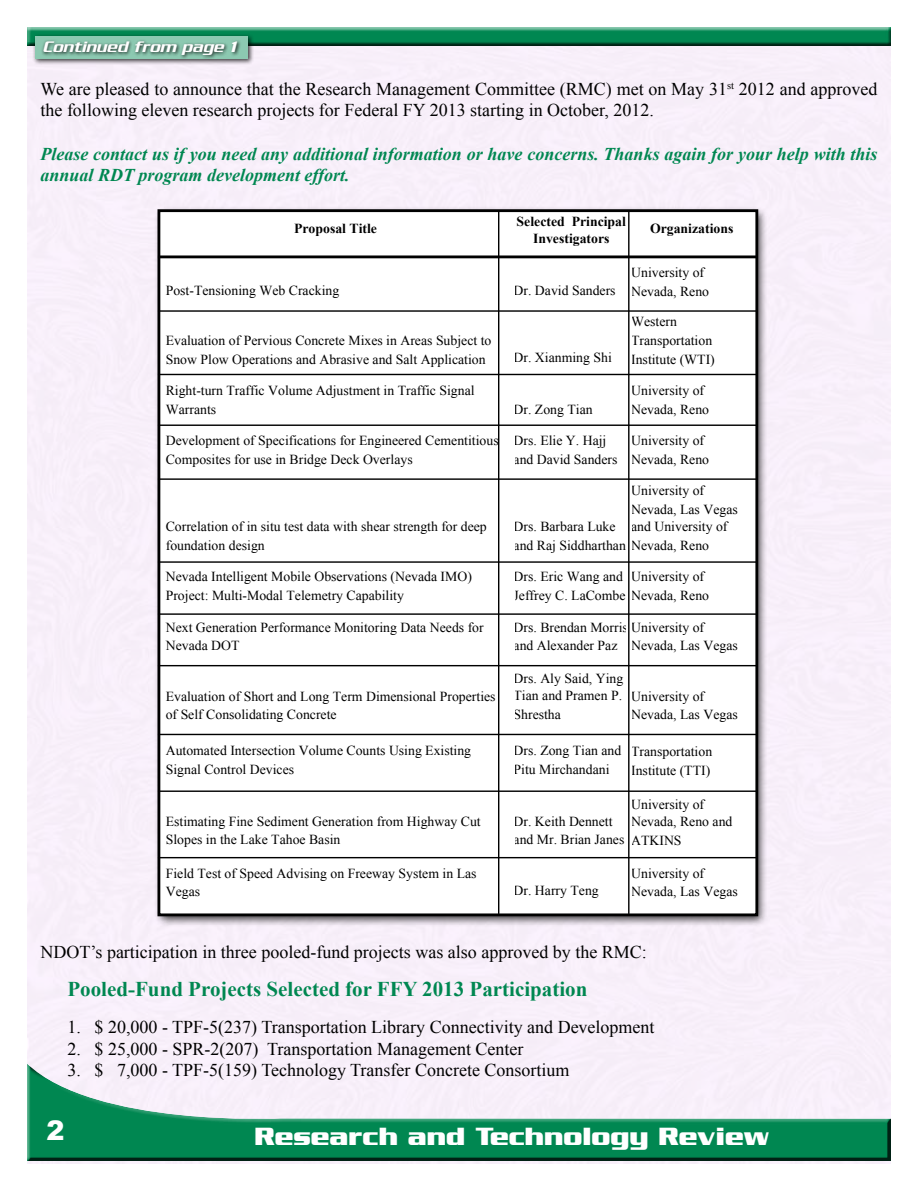
<style>
.page{position:relative;width:918px;height:1188px;background:#fff}
.page>*{position:absolute;margin:0;border:0;box-sizing:border-box;transform-origin:0 0}
.t1{font:700 27px "Serpentine Sans ICG";color:#fff}
.t2{font:900 27px "Arial";color:#fff}
.t3{font:700 21px "Times New Roman";color:#008751}
.t4{font:18px/21.6px "Times New Roman";color:#000}
.t5{font:italic 700 18px/21.6px "Times New Roman";color:#008751}
.t6{font:italic 16.5px "Serpentine Sans ICG";color:#fff}
.t7{font:13.8px/18.8px "Times New Roman";color:#000}
.t8{font:700 13.8px/17.5px "Times New Roman";color:#000;text-align:center}
</style>
<div class="page">
<div style="left:26px;top:1062px;width:866px;height:100px;background:#000;opacity:.75"></div>
<div style="left:26px;top:27px;width:866px;height:21px;background:#000;opacity:.75"></div>
<div style="left:32px;top:34px;width:222px;height:31px;background:#000;opacity:.75"></div>
<div style="left:35px;top:36px;width:213px;height:23px;background:#8cc9b1"></div>
<div style="left:41px;top:39px;width:201px;height:21px;background:#000;opacity:.75"></div>
<div style="left:155px;top:206px;width:613px;height:721px;background:#000;opacity:.75"></div>
<div style="left:159px;top:211px;width:597px;height:704px;background:#fff"></div>
<svg style="left:162px;top:664px;width:592px;height:7px"></svg>
<svg style="left:162px;top:735px;width:592px;height:7px"></svg>
<div style="left:158px;top:209px;width:600px;height:707px;border:3px solid #000"></div>
<hr style="left:158px;top:255px;width:599px;height:3px;background:#000">
<hr style="left:158px;top:310px;width:599px;height:2px;background:#000">
<hr style="left:158px;top:374px;width:599px;height:1px;background:#000">
<hr style="left:158px;top:425px;width:599px;height:1px;background:#000">
<hr style="left:158px;top:478px;width:599px;height:2px;background:#000">
<hr style="left:158px;top:561px;width:599px;height:2px;background:#000">
<hr style="left:158px;top:613px;width:599px;height:2px;background:#000">
<hr style="left:158px;top:665px;width:599px;height:1px;background:#000">
<hr style="left:158px;top:734px;width:599px;height:1px;background:#000">
<hr style="left:158px;top:791px;width:599px;height:1px;background:#000">
<hr style="left:158px;top:857px;width:599px;height:1px;background:#000">
<hr style="left:498px;top:211px;width:1px;height:703px;background:#000">
<hr style="left:628px;top:211px;width:2px;height:703px;background:#000">
<p class="t6" style="left:42px;top:38px;width:195px">Continued from page 1</p>
<h3 class="t4" style="left:40px;top:78px;width:839px">We are pleased to announce that the Research Management Committee (RMC) met on May 31<sup>st</sup> 2012 and approved the following eleven research projects for Federal FY 2013 starting in October, 2012.</h3>
<h3 class="t5" style="left:41px;top:143px;width:839px">Please contact us if you need any additional information or have concerns. Thanks again for your help with this annual RDT program development effort.</h3>
<p class="t8" style="left:294px;top:220px;width:84px">Proposal Title</p>
<p class="t8" style="left:517px;top:212px;width:111px">Selected Principal<br>Investigators</p>
<p class="t8" style="left:650px;top:220px;width:85px">Organizations</p>
<p class="t7" style="left:166px;top:280px;width:175px">Post-Tensioning Web Cracking</p>
<p class="t7" style="left:514px;top:280px;width:104px">Dr. David Sanders</p>
<p class="t7" style="left:631px;top:263px;width:79px">University of<br>Nevada, Reno</p>
<p class="t7" style="left:166px;top:331px;width:327px">Evaluation of Pervious Concrete Mixes in Areas Subject to<br>Snow Plow Operations and Abrasive and Salt Application</p>
<p class="t7" style="left:166px;top:381px;width:310px">Right-turn Traffic Volume Adjustment in Traffic Signal<br>Warrants</p>
<p class="t7" style="left:514px;top:348px;width:100px">Dr. Xianming Shi</p>
<p class="t7" style="left:514px;top:399px;width:81px">Dr. Zong Tian</p>
<p class="t7" style="left:631px;top:312px;width:85px">Western<br>Transportation<br>Institute (WTI)</p>
<p class="t7" style="left:631px;top:381px;width:79px">University of<br>Nevada, Reno</p>
<p class="t7" style="left:166px;top:431px;width:334px">Development of Specifications for Engineered Cementitious<br>Composites for use in Bridge Deck Overlays</p>
<p class="t7" style="left:514px;top:431px;width:105px">Drs. Elie Y. Hajj and David Sanders</p>
<p class="t7" style="left:631px;top:431px;width:79px">University of<br>Nevada, Reno</p>
<p class="t7" style="left:631px;top:481px;width:108px;line-height:18.1px">University of<br>Nevada, Las Vegas and University of</p>
<p class="t7" style="left:166px;top:517px;width:323px">Correlation of in situ test data with shear strength for deep foundation design</p>
<p class="t7" style="left:514px;top:517px;width:197px">Drs. Barbara Luke<br>and Raj Siddharthan Nevada, Reno</p>
<p class="t7" style="left:166px;top:567px;width:308px">Nevada Intelligent Mobile Observations (Nevada IMO)<br>Project: Multi-Modal Telemetry Capability</p>
<p class="t7" style="left:514px;top:567px;width:197px">Drs. Eric Wang and<br>Jeffrey C. LaCombe Nevada, Reno</p>
<p class="t7" style="left:631px;top:567px;width:75px">University of</p>
<p class="t7" style="left:166px;top:619px;width:319px;line-height:17.5px">Next Generation Performance Monitoring Data Needs for<br>Nevada DOT</p>
<p class="t7" style="left:514px;top:619px;width:192px;line-height:17.5px">Drs. Brendan Morris University of and Alexander Paz</p>
<p class="t7" style="left:631px;top:636px;width:108px">Nevada, Las Vegas</p>
<p class="t7" style="left:514px;top:669px;width:111px;line-height:18.1px;text-align:justify">Drs. Aly Said, Ying Tian and Pramen P.<br>Shrestha</p>
<p class="t7" style="left:166px;top:688px;width:331px;line-height:17.5px">Evaluation of Short and Long Term Dimensional Properties of Self Consolidating Concrete</p>
<p class="t7" style="left:631px;top:688px;width:108px;line-height:17.5px">University of<br>Nevada, Las Vegas</p>
<p class="t7" style="left:631px;top:689px;width:83px;line-height:17.5px">Nevada, Reno;<br>Arizona State</p>
<p class="t7" style="left:631px;top:742px;width:83px">Transportation<br>Institute (TTI)</p>
<p class="t7" style="left:166px;top:741px;width:307px">Automated Intersection Volume Counts Using Existing<br>Signal Control Devices</p>
<p class="t7" style="left:514px;top:741px;width:109px">Drs. Zong Tian and<br>Pitu Mirchandani</p>
<p class="t7" style="left:631px;top:795px;width:103px;line-height:18.1px">University of<br>Nevada, Reno and<br>ATKINS</p>
<p class="t7" style="left:166px;top:813px;width:317px;line-height:17.5px">Estimating Fine Sediment Generation from Highway Cut<br>Slopes in the Lake Tahoe Basin</p>
<p class="t7" style="left:514px;top:813px;width:112px;line-height:17.5px">Dr. Keith Dennett and Mr. Brian Janes</p>
<p class="t7" style="left:166px;top:863px;width:312px">Field Test of Speed Advising on Freeway System in Las<br>Vegas</p>
<p class="t7" style="left:514px;top:881px;width:87px">Dr. Harry Teng</p>
<p class="t7" style="left:631px;top:863px;width:108px">University of<br>Nevada, Las Vegas</p>
<h3 class="t4" style="left:41px;top:941px;width:608px">NDOT’s participation in three pooled-fund projects was also approved by the RMC:</h3>
<h2 class="t3" style="left:68px;top:977px;width:521px">Pooled-Fund Projects Selected for FFY 2013 Participation</h2>
<h3 class="t4" style="left:68px;top:1016px;width:589px">1. $ 20,000 - TPF-5(237) Transportation Library Connectivity and Development</h3>
<h3 class="t4" style="left:68px;top:1037px;width:457px">2. $ 25,000 - SPR-2(207) Transportation Management Center</h3>
<h3 class="t4" style="left:68px;top:1059px;width:504px">3. $ 7,000 - TPF-5(159) Technology Transfer Concrete Consortium</h3>
<h1 class="t2" style="left:47px;top:1115px;width:20px">2</h1>
<h1 class="t1" style="left:254px;top:1121px;width:517px">Research and Technology Review</h1>
</div>
